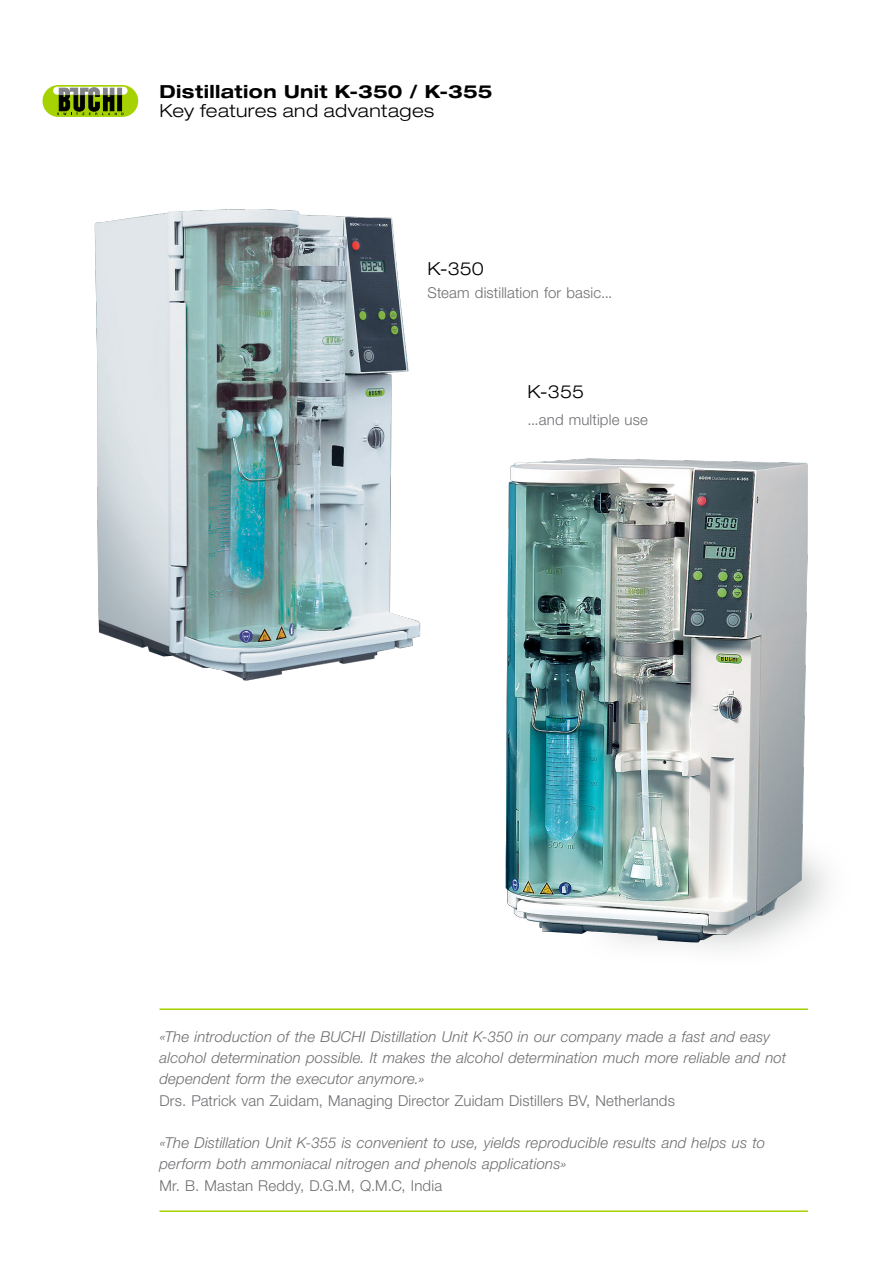
<style>
.page{position:relative;width:893px;height:1263px;background:#fff}
.page>*{position:absolute;margin:0;border:0;box-sizing:border-box;transform-origin:0 0}
.EN_Page_Subline{font:300 expanded 18px "Helvetica Neue LT Std";letter-spacing:.02em;color:#000}
.EN_Page_Headline{font:700 expanded 18px "Helvetica Neue LT Std";letter-spacing:.02em;color:#000}
.EN_Body_text_left{font:italic 300 15px/21.3px "Helvetica Neue LT Std";letter-spacing:.01em;color:#6d6e71}
.EN_Body_text_left-2{font:300 15px "Helvetica Neue LT Std";letter-spacing:.01em;color:#6d6e71}
.s1{font-style:normal}
</style>
<div class="page">
<div style="left:43px;top:85px;width:95px;height:32px;background:#a5d200;border-radius:16px"></div>
<div style="left:53px;top:87px;width:75px;height:8px;background:#fff;border-radius:4px"></div>
<svg style="left:57px;top:88px;width:66px;height:27px"></svg>
<hr style="left:159px;top:1008px;width:649px;height:2px;background:#a5d200">
<hr style="left:159px;top:1210px;width:649px;height:2px;background:#a5d200">
<img style="left:505px;top:458px;width:323px;height:491px">
<img style="left:94px;top:209px;width:327px;height:472px">
<p class="EN_Page_Headline" style="left:159px;top:80px;width:334px">Distillation Unit K-350 / K-355</p>
<p class="EN_Page_Subline" style="left:159px;top:100px;width:276px">Key features and advantages</p>
<p class="EN_Page_Subline" style="left:427px;top:258px;width:58px">K-350</p>
<p class="EN_Body_text_left-2" style="left:427px;top:283px;width:187px">Steam distillation for basic...</p>
<p class="EN_Page_Subline" style="left:527px;top:381px;width:58px">K-355</p>
<p class="EN_Body_text_left-2" style="left:527px;top:411px;width:122px">...and multiple use</p>
<p class="EN_Body_text_left" style="left:159px;top:1026px;width:628px">«The introduction of the BUCHI Distillation Unit K-350 in our company made a fast and easy alcohol determination possible. It makes the alcohol determination much more reliable and not dependent form the executor anymore.»<br><span class="s1">Drs. Patrick van Zuidam, Managing Director Zuidam Distillers BV, Netherlands</span></p>
<p class="EN_Body_text_left" style="left:159px;top:1132px;width:607px">«The Distillation Unit K-355 is convenient to use, yields reproducible results and helps us to perform both ammoniacal nitrogen and phenols applications»<br><span class="s1">Mr. B. Mastan Reddy, D.G.M, Q.M.C, India</span></p>
</div>
